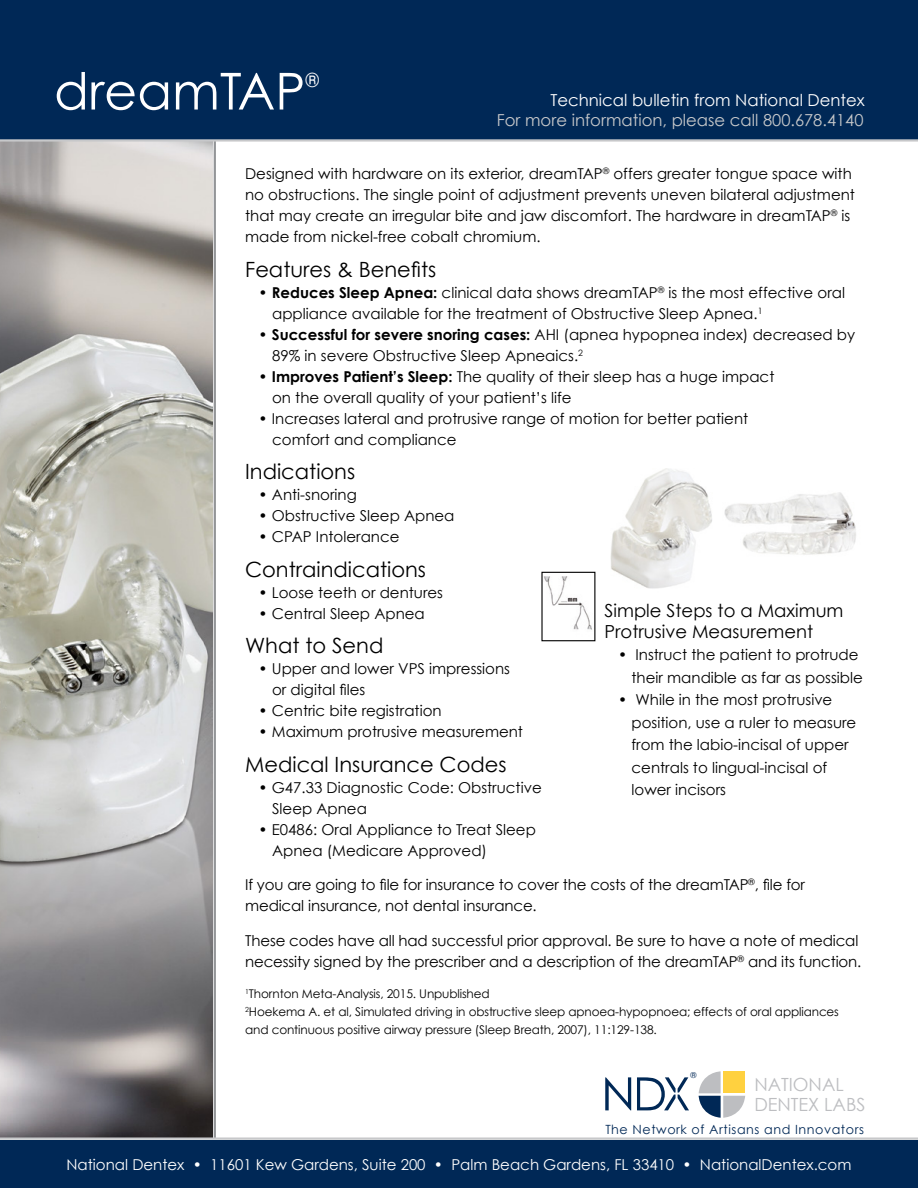
<style>
.page{position:relative;width:918px;height:1188px;background:#fff}
.page>*{position:absolute;margin:0;border:0;box-sizing:border-box;transform-origin:0 0}
.t1{font:51px "Century Gothic";color:#fff}
.t2{font:21px "Century Gothic";color:#000}
.t3{font:19.2px "Century Gothic";color:#fff;scale:.91 1}
.t4{font:18.15px/20px "Century Gothic";color:#bdbec1}
.t5{font:18px/21px "Century Gothic";color:#000}
.t6{font:16.5px "Century Gothic";color:#c7c8ca}
.t7{font:16.5px "Century Gothic";color:#fff}
.t8{font:15px/21px "Century Gothic";color:#000}
.t9{font:15px "Century Gothic";color:#fff}
.t10{font:12.75px "Century Gothic";letter-spacing:.045em;color:#002856}
.t11{font:12px/18px "Century Gothic";letter-spacing:-.01em;color:#000}
.t12{font:8.1px "Century Gothic";color:#002856}
.s1{font-weight:700}
</style>
<div class="page">
<svg style="left:605px;top:1077px;width:26px;height:33px"></svg>
<svg style="left:637px;top:1077px;width:52px;height:33px"></svg>
<svg style="left:699px;top:1071px;width:46px;height:47px"></svg>
<div style="left:723px;top:1071px;width:22px;height:22px;background:#ffd13f"></div>
<div style="left:0;top:1140px;width:918px;height:48px;background:#002856"></div>
<div style="left:0;top:0;width:918px;height:140px;background:#002856"></div>
<img style="left:0;top:142px;width:213px;height:995px">
<hr style="left:214px;top:140px;width:2px;height:999px;background:#939598">
<hr style="left:0;top:139px;width:918px;height:3px;background:#c7c8ca">
<hr style="left:0;top:1137px;width:918px;height:3px;background:#c7c8ca">
<img style="left:610px;top:468px;width:102px;height:121px">
<img style="left:724px;top:492px;width:132px;height:63px">
<img style="left:544px;top:576px;width:48px;height:54px">
<div style="left:541px;top:572px;width:54px;height:69px;border:1px solid #000"></div>
<h1 class="t1" style="left:54px;top:60px;width:253px">dreamTAP</h1>
<p class="t3" style="left:306px;top:68px;width:16px">®</p>
<p class="t7" style="left:550px;top:90px;width:316px">Technical bulletin from National Dentex</p>
<p class="t6" style="left:497px;top:110px;width:368px">For more information, please call 800.678.4140</p>
<p class="t8" style="left:245px;top:163px;width:611px">Designed with hardware on its exterior, dreamTAP<sup>®</sup> offers greater tongue space with no obstructions. The single point of adjustment prevents uneven bilateral adjustment that may create an irregular bite and jaw discomfort. The hardware in dreamTAP<sup>®</sup> is made from nickel-free cobalt chromium.</p>
<h2 class="t2" style="left:245px;top:256px;width:193px">Features &amp; Benefits</h2>
<p class="t8" style="left:272px;top:282px;width:574px;text-indent:-14px">• <span class="s1">Reduces Sleep Apnea:</span> clinical data shows dreamTAP<sup>®</sup> is the most effective oral appliance available for the treatment of Obstructive Sleep Apnea.<sup>1</sup></p>
<p class="t8" style="left:272px;top:324px;width:584px;text-indent:-14px">• <span class="s1">Successful for severe snoring cases:</span> AHI (apnea hypopnea index) decreased by<br>89% in severe Obstructive Sleep Apneaics.<sup>2</sup></p>
<p class="t8" style="left:272px;top:366px;width:504px;text-indent:-14px">• <span class="s1">Improves Patient’s Sleep:</span> The quality of their sleep has a huge impact on the overall quality of your patient’s life</p>
<p class="t8" style="left:272px;top:408px;width:478px;text-indent:-14px">• Increases lateral and protrusive range of motion for better patient comfort and compliance</p>
<h2 class="t2" style="left:245px;top:459px;width:112px">Indications</h2>
<p class="t8" style="left:259px;top:484px;width:100px">• Anti-snoring</p>
<p class="t8" style="left:259px;top:505px;width:197px">• Obstructive Sleep Apnea</p>
<p class="t8" style="left:259px;top:526px;width:142px">• CPAP Intolerance</p>
<h2 class="t2" style="left:245px;top:556px;width:182px">Contraindications</h2>
<p class="t8" style="left:259px;top:582px;width:186px">• Loose teeth or dentures</p>
<p class="t8" style="left:259px;top:603px;width:168px">• Central Sleep Apnea</p>
<h2 class="t2" style="left:245px;top:633px;width:140px">What to Send</h2>
<p class="t8" style="left:272px;top:658px;width:239px;text-indent:-14px">• Upper and lower VPS impressions or digital files</p>
<p class="t8" style="left:259px;top:700px;width:185px">• Centric bite registration</p>
<p class="t8" style="left:259px;top:721px;width:266px">• Maximum protrusive measurement</p>
<h2 class="t2" style="left:245px;top:751px;width:263px">Medical Insurance Codes</h2>
<p class="t8" style="left:272px;top:777px;width:271px;text-indent:-14px">• G47.33 Diagnostic Code: Obstructive<br>Sleep Apnea</p>
<p class="t8" style="left:272px;top:819px;width:265px;text-indent:-14px">• E0486: Oral Appliance to Treat Sleep<br>Apnea (Medicare Approved)</p>
<p class="t8" style="left:245px;top:874px;width:561px">If you are going to file for insurance to cover the costs of the dreamTAP<sup>®</sup>, file for medical insurance, not dental insurance.</p>
<p class="t8" style="left:245px;top:930px;width:618px">These codes have all had successful prior approval. Be sure to have a note of medical necessity signed by the prescriber and a description of the dreamTAP<sup>®</sup> and its function.</p>
<p class="t11" style="left:245px;top:985px;width:595px"><sup>1</sup>Thornton Meta-Analysis, 2015. Unpublished<br><sup>2</sup>Hoekema A. et al, Simulated driving in obstructive sleep apnoea-hypopnoea; effects of oral appliances and continuous positive airway pressure (Sleep Breath, 2007), 11:129-138.</p>
<p class="t5" style="left:605px;top:599px;width:240px">Simple Steps to a Maximum<br>Protrusive Measurement</p>
<p class="t8" style="left:618px;top:643px;width:246px;line-height:22.5px;text-align:right">• Instruct the patient to protrude their mandible as far as possible</p>
<p class="t8" style="left:632px;top:688px;width:226px;line-height:22.5px;text-indent:-14px">• While in the most protrusive position, use a ruler to measure from the labio-incisal of upper centrals to lingual-incisal of lower incisors</p>
<p class="t12" style="left:690px;top:1069px;width:7px">®</p>
<p class="t4" style="left:754px;top:1074px;width:113px">NATIONAL<br>DENTEX LABS</p>
<p class="t10" style="left:605px;top:1120px;width:260px">The Network of Artisans and Innovators</p>
<p class="t9" style="left:67px;top:1155px;width:786px">National Dentex • 11601 Kew Gardens, Suite 200 • Palm Beach Gardens, FL 33410 • NationalDentex.com</p>
</div>
